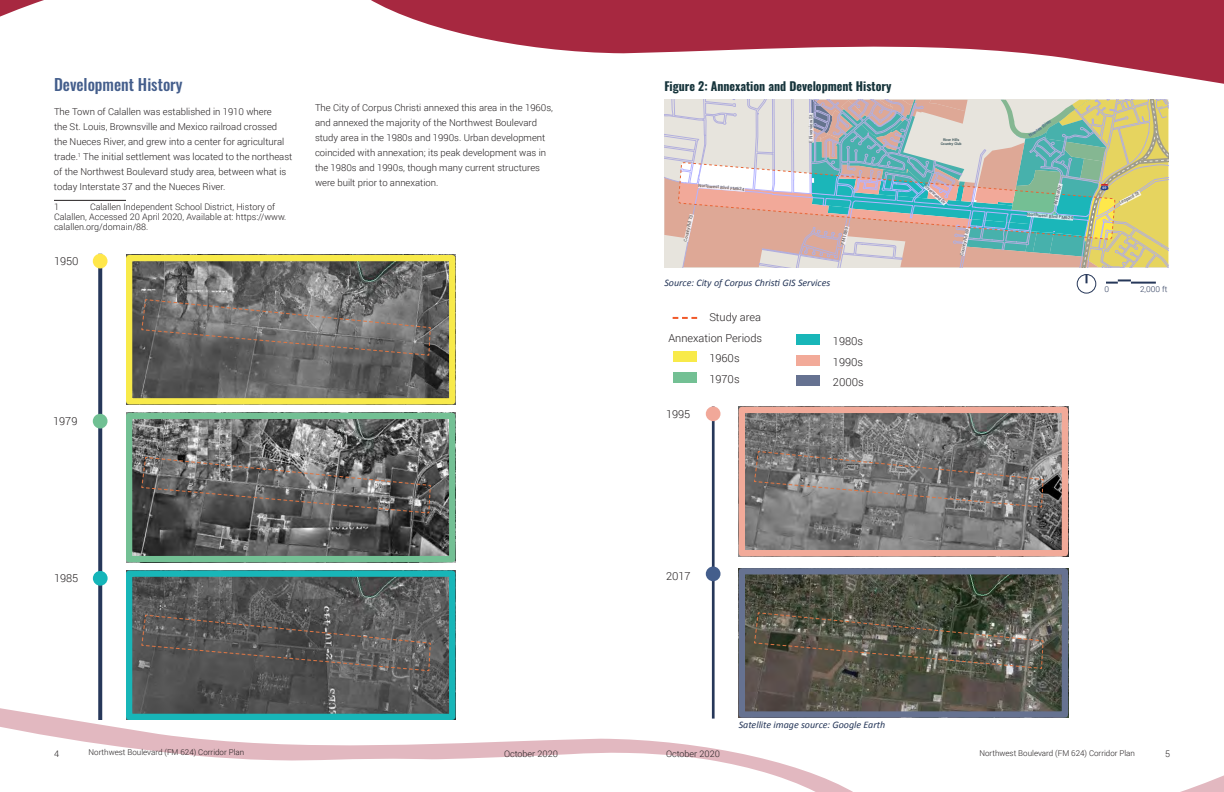
<style>
.page{position:relative;width:1224px;height:792px;background:#fff}
.page>*{position:absolute;margin:0;border:0;box-sizing:border-box;transform-origin:0 0}
.Heading_2{font:500 16px "Oswald";color:#445e8c}
.Graph_Titles{font:700 12px "Oswald";color:#16343b}
.t1{font:300 11px "Roboto";color:#231f20}
.Data_Source{font:italic 10px "Calibri";color:#263759}
.Body{font:300 9.5px/15px "Roboto";color:#231f20}
.t2{font:300 9px/10px "Roboto";color:#231f20}
.t3{font:300 8px "Roboto";color:#231f20}
.map_annotation_2{font:300 8px "Roboto";color:#283759}
.t4{font:700 4.5px "Roboto";letter-spacing:-.005em;color:#57585a}
.t5{font:700 4.5px "Roboto";color:#445e8e}
.t6{font:700 3.6px/4.3px "Roboto";color:#14333b;text-align:center}
.Body_of_water{font:500 3.6px "Roboto";color:#fff}
</style>
<div class="page">
<svg style="left:0;top:691px;width:1224px;height:101px"></svg>
<svg style="left:0;top:0;width:1169px;height:101px"></svg>
<svg style="left:392px;top:0;width:832px;height:84px"></svg>
<hr style="left:54px;top:200px;width:72px;height:1px;background:#231f20">
<svg style="left:673px;top:317px;width:24px;height:2px"></svg>
<div style="left:673px;top:352px;width:24px;height:10px;background:#f8ea4a"></div>
<div style="left:673px;top:372px;width:24px;height:10px;background:#73c094"></div>
<svg style="left:664px;top:99px;width:504px;height:195px"></svg>
<img style="left:133px;top:262px;width:315px;height:135px">
<div style="left:126px;top:255px;width:329px;height:149px;border:6px solid #f8ea4a"></div>
<svg style="left:141px;top:298px;width:290px;height:58px;background:#737170"></svg>
<img style="left:133px;top:420px;width:315px;height:135px">
<div style="left:126px;top:413px;width:329px;height:149px;border:6px solid #73c094"></div>
<svg style="left:141px;top:456px;width:290px;height:58px;background:#696665"></svg>
<img style="left:746px;top:414px;width:315px;height:135px">
<div style="left:739px;top:407px;width:329px;height:149px;border:6px solid #f2aa99"></div>
<svg style="left:753px;top:450px;width:291px;height:58px;background:#7d7b79"></svg>
<img style="left:133px;top:578px;width:315px;height:135px">
<div style="left:126px;top:571px;width:329px;height:149px;border:6px solid #18b6b8"></div>
<svg style="left:141px;top:614px;width:290px;height:58px;background:#5b5958"></svg>
<img style="left:746px;top:575px;width:315px;height:136px">
<div style="left:739px;top:568px;width:329px;height:150px;border:6px solid #667291"></div>
<svg style="left:753px;top:612px;width:291px;height:57px;background:#5c5a4e"></svg>
<div style="left:797px;top:334px;width:23px;height:11px;background:#18b6b8"></div>
<div style="left:797px;top:355px;width:23px;height:10px;background:#f2aa99"></div>
<div style="left:797px;top:376px;width:23px;height:10px;background:#667291"></div>
<svg style="left:98px;top:268px;width:4px;height:452px;background:#334362"></svg>
<div style="left:93px;top:254px;width:15px;height:14px;background:#ffe74a;border-radius:50%"></div>
<div style="left:93px;top:414px;width:15px;height:15px;background:#70c093;border-radius:50%"></div>
<div style="left:93px;top:571px;width:15px;height:15px;background:#15b5b9;border-radius:50%"></div>
<hr style="left:712px;top:406px;width:3px;height:313px;background:#263759">
<div style="left:706px;top:406px;width:15px;height:15px;background:#f1a899;border-radius:50%"></div>
<div style="left:706px;top:567px;width:15px;height:14px;background:#445e8c;border-radius:50%"></div>
<p class="Heading_2" style="left:54px;top:76px;width:130px">Development History</p>
<p class="Body" style="left:54px;top:104px;width:240px">The Town of Calallen was established in 1910 where<br>the St. Louis, Brownsville and Mexico railroad crossed the Nueces River, and grew into a center for agricultural trade.<sup>1</sup> The initial settlement was located to the northeast of the Northwest Boulevard study area, between what is today Interstate 37 and the Nueces River.</p>
<p class="t2" style="left:54px;top:202px;width:6px">1</p>
<p class="t2" style="left:54px;top:202px;width:234px;text-indent:36px">Calallen Independent School District, History of<br>Calallen, Accessed 20 April 2020, Available at: https://www. calallen.org/domain/88.</p>
<p class="t1" style="left:54px;top:254px;width:26px">1950</p>
<p class="Body" style="left:315px;top:100px;width:240px">The City of Corpus Christi annexed this area in the 1960s, and annexed the majority of the Northwest Boulevard study area in the 1980s and 1990s. Urban development coincided with annexation; its peak development was in the 1980s and 1990s, though many current structures were built prior to annexation.</p>
<p class="t1" style="left:53px;top:414px;width:26px">1979</p>
<p class="Graph_Titles" style="left:664px;top:80px;width:229px">Figure 2: Annexation and Development History</p>
<p class="t4" style="left:808px;top:143px;width:30px;rotate:-90deg">E Riverview St</p>
<p class="t4" style="left:699px;top:182px;width:48px;rotate:5deg">Northwest Blvd FM624</p>
<p class="t4" style="left:682px;top:241px;width:29px;rotate:-77deg">County Rd 73</p>
<p class="t4" style="left:840px;top:244px;width:19px;rotate:-77deg">FM 1889</p>
<p class="Data_Source" style="left:664px;top:276px;width:167px">Source: City of Corpus Christi GIS Services</p>
<p class="t1" style="left:709px;top:310px;width:53px">Study area</p>
<p class="t1" style="left:668px;top:330px;width:95px">Annexation Periods</p>
<p class="t1" style="left:709px;top:351px;width:32px">1960s</p>
<p class="t1" style="left:709px;top:371px;width:32px">1970s</p>
<p class="t1" style="left:666px;top:406px;width:26px">1995</p>
<p class="t1" style="left:833px;top:334px;width:32px">1980s</p>
<p class="t1" style="left:833px;top:354px;width:32px">1990s</p>
<p class="t1" style="left:833px;top:375px;width:32px">2000s</p>
<p class="t6" style="left:941px;top:137px;width:22px;rotate:1deg">River Hills<br>Country Club</p>
<p class="t4" style="left:927px;top:183px;width:28px;rotate:42deg">Riverwood Dr</p>
<p class="t4" style="left:959px;top:255px;width:29px;rotate:-77deg">County Rd 69</p>
<p class="t5" style="left:1027px;top:133px;width:28px;rotate:-35deg">Nueces River</p>
<p class="t4" style="left:1052px;top:204px;width:22px;rotate:-77deg">Wildcat Dr</p>
<p class="t4" style="left:1027px;top:211px;width:48px;rotate:5deg">Northwest Blvd FM624</p>
<p class="Body_of_water" style="left:1102px;top:186px;width:6px">69</p>
<p class="t4" style="left:1118px;top:200px;width:23px;rotate:-27deg">Leopard St</p>
<p class="map_annotation_2" style="left:1105px;top:284px;width:6px">0</p>
<p class="map_annotation_2" style="left:1140px;top:284px;width:29px">2,000 ft</p>
<p class="t1" style="left:54px;top:571px;width:26px">1985</p>
<p class="t1" style="left:666px;top:568px;width:26px">2017</p>
<p class="Data_Source" style="left:739px;top:717px;width:148px">Satellite image source: Google Earth</p>
<p class="t2" style="left:54px;top:749px;width:6px">4</p>
<p class="t3" style="left:89px;top:747px;width:157px">Northwest Boulevard (FM 624) Corridor Plan</p>
<p class="t2" style="left:504px;top:748px;width:55px">October 2020</p>
<p class="t2" style="left:666px;top:748px;width:55px">October 2020</p>
<p class="t3" style="left:979px;top:747px;width:157px">Northwest Boulevard (FM 624) Corridor Plan</p>
<p class="t2" style="left:1165px;top:748px;width:6px">5</p>
</div>
